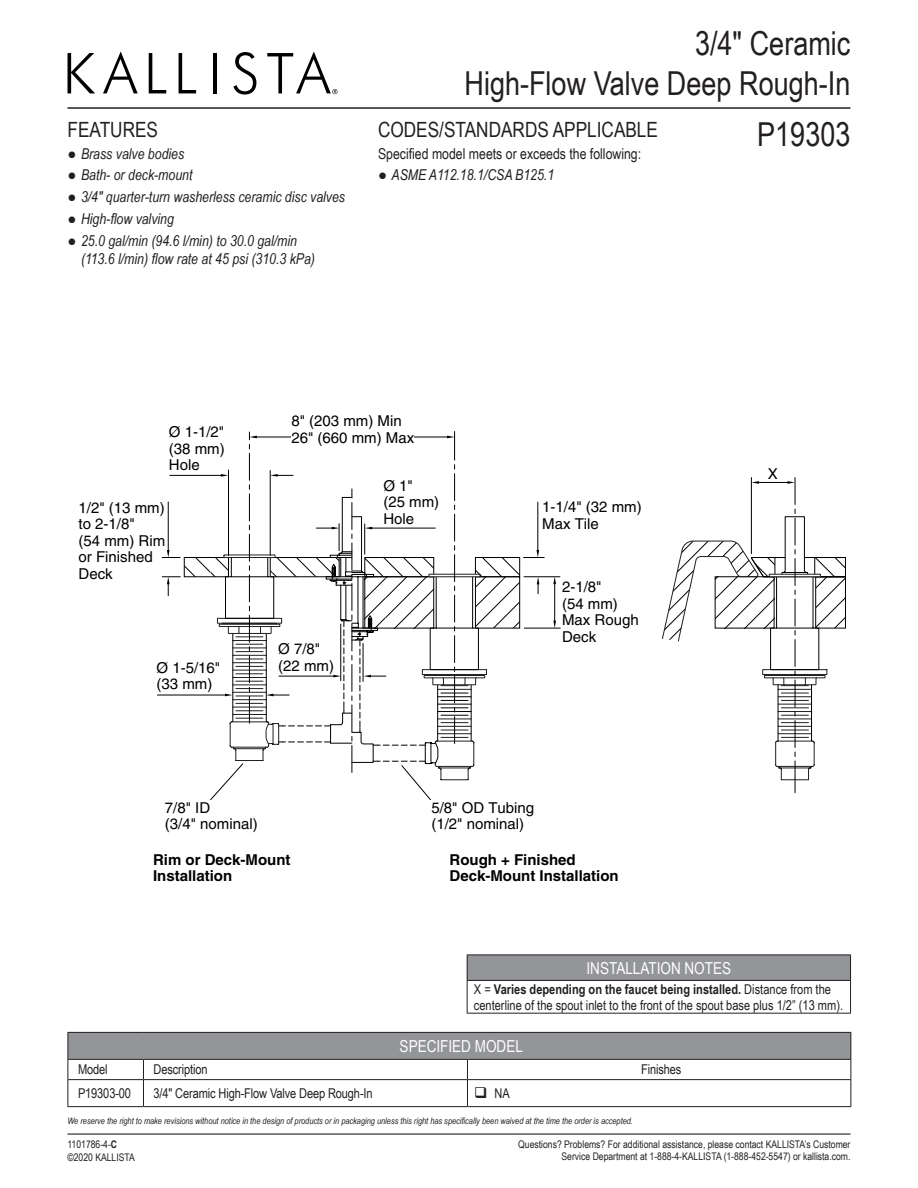
<style>
.page{position:relative;width:918px;height:1188px;background:#fff}
.page>*{position:absolute;margin:0;border:0;box-sizing:border-box;transform-origin:0 0}
.SKU{font:33px/39.6px "Arial Narrow";color:#231f20;text-align:right}
.Features_Codes_Headi{font:21px "Arial Narrow";color:#231f20}
.Table_Heading{font:16.5px "Arial Narrow";color:#fff}
.t1{font:15px/16.5px "Helvetica";color:#000}
.t2{font:italic 15px/18px "Arial Narrow";color:#231f20}
.t3{font:700 15px/16.5px "Helvetica";color:#000}
.Specified_model_meet{font:15px "Arial Narrow";color:#231f20}
.Table_Heading_2{font:13.5px/16.2px "Arial Narrow";letter-spacing:-.01em;color:#231f20}
.Table_Heading_3{font:13.5px "Arial Narrow";letter-spacing:-.01em;color:#231f20}
.t4{font:10.5px/12.6px "Arial Narrow";color:#231f20;text-align:right}
.t5{font:italic 9px "Arial Narrow";color:#231f20}
.s1{font-family:"Times New Roman";font-style:normal}
.s2{font-weight:700}
</style>
<div class="page">
<svg style="left:553px;top:577px;width:3px;height:7px"></svg>
<svg style="left:553px;top:621px;width:3px;height:7px"></svg>
<hr style="left:554px;top:583px;width:1px;height:38px;background:#000">
<hr style="left:157px;top:695px;width:69px;height:1px;background:#000">
<hr style="left:524px;top:576px;width:36px;height:1px;background:#000">
<hr style="left:524px;top:628px;width:36px;height:1px;background:#000">
<svg style="left:662px;top:478px;width:184px;height:315px"></svg>
<svg style="left:162px;top:432px;width:382px;height:369px"></svg>
<hr style="left:228px;top:470px;width:1px;height:86px;background:#000">
<hr style="left:270px;top:471px;width:1px;height:84px;background:#000">
<div style="left:291px;top:414px;width:123px;height:33px;background:#fff"></div>
<svg style="left:68px;top:53px;width:27px;height:40px"></svg>
<svg style="left:103px;top:51px;width:35px;height:42px"></svg>
<svg style="left:149px;top:53px;width:17px;height:40px"></svg>
<svg style="left:179px;top:53px;width:17px;height:40px"></svg>
<hr style="left:213px;top:53px;width:4px;height:40px;background:#000">
<svg style="left:233px;top:52px;width:23px;height:43px"></svg>
<svg style="left:267px;top:51px;width:70px;height:43px"></svg>
<hr style="left:68px;top:107px;width:782px;height:2px;background:#231f20">
<hr style="left:68px;top:1133px;width:782px;height:2px;background:#231f20">
<div style="left:68px;top:1032px;width:783px;height:27px;background:#939598"></div>
<hr style="left:143px;top:1079px;width:324px;height:1px;background:#231f20">
<hr style="left:143px;top:1106px;width:324px;height:1px;background:#231f20">
<hr style="left:68px;top:1079px;width:75px;height:1px;background:#231f20">
<svg style="left:143px;top:1060px;width:1px;height:46px"></svg>
<hr style="left:68px;top:1106px;width:75px;height:1px;background:#231f20">
<hr style="left:68px;top:1032px;width:75px;height:1px;background:#231f20">
<svg style="left:68px;top:1033px;width:1px;height:73px"></svg>
<hr style="left:143px;top:1032px;width:324px;height:1px;background:#231f20">
<hr style="left:467px;top:1032px;width:384px;height:1px;background:#231f20">
<hr style="left:68px;top:1059px;width:75px;height:1px;background:#231f20">
<hr style="left:143px;top:1059px;width:324px;height:1px;background:#231f20">
<hr style="left:467px;top:1059px;width:384px;height:1px;background:#231f20">
<svg style="left:467px;top:1060px;width:1px;height:46px"></svg>
<hr style="left:467px;top:1106px;width:384px;height:1px;background:#231f20">
<hr style="left:467px;top:1079px;width:384px;height:1px;background:#231f20">
<svg style="left:850px;top:1033px;width:1px;height:73px"></svg>
<div style="left:467px;top:955px;width:384px;height:25px;background:#939598"></div>
<svg style="left:850px;top:956px;width:1px;height:24px"></svg>
<hr style="left:467px;top:981px;width:1px;height:32px;background:#231f20">
<hr style="left:850px;top:981px;width:1px;height:32px;background:#231f20">
<hr style="left:467px;top:1013px;width:384px;height:1px;background:#231f20">
<hr style="left:467px;top:955px;width:384px;height:1px;background:#231f20">
<svg style="left:467px;top:955px;width:1px;height:25px"></svg>
<hr style="left:467px;top:980px;width:384px;height:1px;background:#231f20">
<p class="Features_Codes_Headi" style="left:68px;top:114px;width:92px">FEATURES</p>
<p class="t2" style="left:68px;top:144px;width:118px"><span class="s1">●</span> Brass valve bodies</p>
<p class="t2" style="left:68px;top:166px;width:126px"><span class="s1">●</span> Bath- or deck-mount</p>
<p class="t2" style="left:68px;top:187px;width:279px"><span class="s1">●</span> 3/4" quarter-turn washerless ceramic disc valves</p>
<p class="t2" style="left:68px;top:209px;width:108px"><span class="s1">●</span> High-flow valving</p>
<p class="t2" style="left:81px;top:231px;width:236px;text-indent:-14px"><span class="s1">●</span> 25.0 gal/min (94.6 l/min) to 30.0 gal/min (113.6 l/min) flow rate at 45 psi (310.3 kPa)</p>
<p class="SKU" style="left:464px;top:22px;width:388px">3/4" Ceramic<br>High-Flow Valve Deep Rough-In</p>
<p class="SKU" style="left:757px;top:113px;width:95px">P19303</p>
<p class="Features_Codes_Headi" style="left:378px;top:114px;width:282px">CODES/STANDARDS APPLICABLE</p>
<p class="Specified_model_meet" style="left:378px;top:142px;width:265px">Specified model meets or exceeds the following:</p>
<p class="t2" style="left:378px;top:166px;width:178px"><span class="s1">●</span> ASME A112.18.1/CSA B125.1</p>
<p class="t1" style="left:169px;top:424px;width:57px;text-align:justify">Ø 1-1/2" (38 mm)<br>Hole</p>
<p class="t1" style="left:79px;top:499px;width:88px">1/2" (13 mm) to 2-1/8"<br>(54 mm) Rim or Finished<br>Deck</p>
<p class="t1" style="left:291px;top:413px;width:124px">8" (203 mm) Min<br>26" (660 mm) Max</p>
<p class="t1" style="left:278px;top:641px;width:44px">Ø 7/8"</p>
<p class="t1" style="left:383px;top:477px;width:57px">Ø 1"<br>(25 mm)<br>Hole</p>
<p class="t1" style="left:157px;top:659px;width:65px">Ø 1-5/16"</p>
<p class="t1" style="left:278px;top:657px;width:57px">(22 mm)</p>
<p class="t1" style="left:157px;top:676px;width:57px">(33 mm)</p>
<p class="t1" style="left:542px;top:499px;width:101px">1-1/4" (32 mm)<br>Max Tile</p>
<p class="t1" style="left:562px;top:579px;width:78px">2-1/8"<br>(54 mm)<br>Max Rough<br>Deck</p>
<p class="t1" style="left:165px;top:799px;width:94px">7/8" ID<br>(3/4" nominal)</p>
<p class="t3" style="left:153px;top:851px;width:139px">Rim or Deck-Mount<br>Installation</p>
<p class="t1" style="left:431px;top:799px;width:104px">5/8" OD Tubing (1/2" nominal)</p>
<p class="t3" style="left:450px;top:851px;width:171px">Rough + Finished<br>Deck-Mount Installation</p>
<p class="t1" style="left:768px;top:465px;width:12px">X</p>
<p class="Table_Heading" style="left:587px;top:956px;width:146px">INSTALLATION NOTES</p>
<p class="Table_Heading_2" style="left:474px;top:980px;width:371px">X = <span class="s2">Varies depending on the faucet being installed.</span> Distance from the centerline of the spout inlet to the front of the spout base plus 1/2” (13 mm).</p>
<p class="Table_Heading" style="left:400px;top:1034px;width:125px">SPECIFIED MODEL</p>
<p class="Table_Heading_2" style="left:78px;top:1061px;width:31px">Model</p>
<p class="Table_Heading_2" style="left:154px;top:1061px;width:56px">Description</p>
<p class="Table_Heading_3" style="left:641px;top:1060px;width:42px">Finishes</p>
<p class="Table_Heading_2" style="left:78px;top:1085px;width:55px">P19303-00</p>
<p class="Table_Heading_2" style="left:154px;top:1085px;width:221px">3/4" Ceramic High-Flow Valve Deep Rough-In</p>
<p class="Table_Heading_2" style="left:494px;top:1085px;width:17px">NA</p>
<p class="t5" style="left:68px;top:1114px;width:567px">We reserve the right to make revisions without notice in the design of products or in packaging unless this right has specifically been waived at the time the order is accepted.</p>
<p class="t4" style="left:518px;top:1137px;width:334px">Questions? Problems? For additional assistance, please contact KALLISTA’s Customer<br>Service Department at 1-888-4-KALLISTA (1-888-452-5547) or kallista.com.</p>
<p class="t4" style="left:68px;top:1138px;width:69px;text-align:left">1101786-4-<span class="s2">C </span>©2020 KALLISTA</p>
</div>
